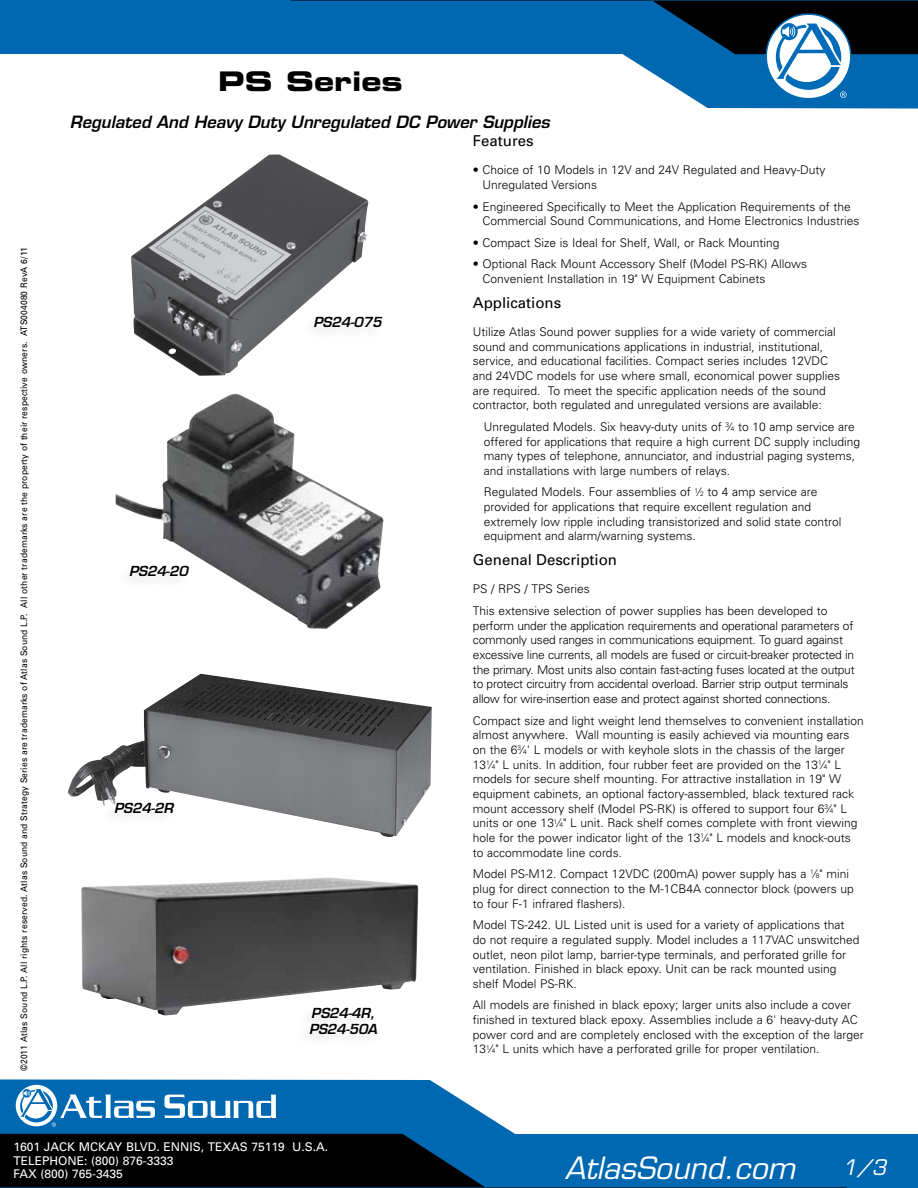
<style>
.page{position:relative;width:918px;height:1188px;background:#fff}
.page>*{position:absolute;margin:0;border:0;box-sizing:border-box;transform-origin:0 0}
.t1{font:italic 30px "Eurostile";color:#fff}
.t2{font:27px "Eurostile Bold Extended Two";color:#000}
.t3{font:italic 21px "Eurostile";color:#fff}
.t4{font:italic 600 16.5px "Eurostile";color:#000}
.t5{font:15px "Univers";color:#000}
.t6{font:italic 600 13.5px/16.2px "Eurostile";letter-spacing:-.015em;color:#000}
.t7{font:300 12px/14.7px "Univers";color:#000}
.t8{font:300 12px/14.7px "Univers";letter-spacing:-.02em;color:#000}
.t9{font:12px/13.5px "Univers";color:#fff}
.t10{font:9px "Univers";letter-spacing:.015em;color:#000;scale:.94 1}
.s1{font-size:6.6px}
</style>
<div class="page">
<svg style="left:0;top:1079px;width:918px;height:109px"></svg>
<svg style="left:0;top:1134px;width:847px;height:54px;background:#003053"></svg>
<svg style="left:0;top:0;width:918px;height:109px"></svg>
<svg style="left:164px;top:1095px;width:112px;height:23px"></svg>
<svg style="left:15px;top:1084px;width:43px;height:43px"></svg>
<div style="left:16px;top:1085px;width:41px;height:41px;background:#fff;border-radius:50%"></div>
<svg style="left:19px;top:1087px;width:136px;height:40px"></svg>
<svg style="left:291px;top:0;width:627px;height:98px"></svg>
<img style="left:131px;top:154px;width:238px;height:222px">
<img style="left:68px;top:674px;width:364px;height:163px">
<img style="left:81px;top:877px;width:337px;height:139px">
<img style="left:116px;top:394px;width:268px;height:235px">
<div style="left:300px;top:316px;width:82px;height:26px;background:#fcfcfc"></div>
<div style="left:116px;top:564px;width:73px;height:26px;background:#fcfcfc"></div>
<div style="left:296px;top:1006px;width:81px;height:42px;background:#fafafa"></div>
<div style="left:101px;top:802px;width:74px;height:26px;background:#fcfcfc"></div>
<p class="t10" style="left:19px;top:1071px;width:878px;rotate:-90deg">©2011 Atlas Sound L.P. All rights reserved. Atlas Sound and Strategy Series are trademarks of Atlas Sound L.P. All other trademarks are the property of their respective owners. ATS004080 RevA 6/11</p>
<h2 class="t2" style="left:218px;top:63px;width:186px">PS Series</h2>
<h3 class="t4" style="left:70px;top:112px;width:481px">Regulated And Heavy Duty Unregulated DC Power Supplies</h3>
<p class="t5" style="left:473px;top:132px;width:62px">Features</p>
<p class="t7" style="left:483px;top:163px;width:344px;text-indent:-10px">• Choice of 10 Models in 12V and 24V Regulated and Heavy-Duty<br>Unregulated Versions</p>
<p class="t7" style="left:483px;top:199px;width:378px;text-indent:-10px">• Engineered Specifically to Meet the Application Requirements of the<br>Commercial Sound Communications, and Home Electronics Industries</p>
<p class="t7" style="left:473px;top:235px;width:308px">• Compact Size is Ideal for Shelf, Wall, or Rack Mounting</p>
<p class="t7" style="left:483px;top:256px;width:326px;text-indent:-10px">• Optional Rack Mount Accessory Shelf (Model PS-RK) Allows<br>Convenient Installation in 19" W Equipment Cabinets</p>
<p class="t5" style="left:473px;top:294px;width:90px">Applications</p>
<p class="t7" style="left:473px;top:324px;width:369px">Utilize Atlas Sound power supplies for a wide variety of commercial sound and communications applications in industrial, institutional, service, and educational facilities. Compact series includes 12VDC and 24VDC models for use where small, economical power supplies are required. To meet the specific application needs of the sound contractor, both regulated and unregulated versions are available:</p>
<p class="t7" style="left:484px;top:419px;width:378px">Unregulated Models. Six heavy-duty units of <sup>3</sup>⁄<span class="s1">4</span> to 10 amp service are offered for applications that require a high current DC supply including many types of telephone, annunciator, and industrial paging systems, and installations with large numbers of relays.</p>
<p class="t7" style="left:484px;top:484px;width:359px">Regulated Models. Four assemblies of <sup>1</sup>⁄<span class="s1">2</span> to 4 amp service are provided for applications that require excellent regulation and extremely low ripple including transistorized and solid state control equipment and alarm/warning systems.</p>
<p class="t5" style="left:473px;top:551px;width:146px">Genenal Description</p>
<p class="t7" style="left:473px;top:578px;width:356px;line-height:21.5px">PS / RPS / TPS Series<br>This extensive selection of power supplies has been developed to</p>
<p class="t8" style="left:473px;top:618px;width:383px">perform under the application requirements and operational parameters of commonly used ranges in communications equipment. To guard against excessive line currents, all models are fused or circuit-breaker protected in the primary. Most units also contain fast-acting fuses located at the output to protect circuitry from accidental overload. Barrier strip output terminals allow for wire-insertion ease and protect against shorted connections.</p>
<p class="t7" style="left:473px;top:713px;width:393px">Compact size and light weight lend themselves to convenient installation almost anywhere. Wall mounting is easily achieved via mounting ears on the 6<sup>3</sup>⁄<span class="s1">4</span>' L models or with keyhole slots in the chassis of the larger 13<sup>1</sup>⁄<span class="s1">4</span>" L units. In addition, four rubber feet are provided on the 13<sup>1</sup>⁄<span class="s1">4</span>" L models for secure shelf mounting. For attractive installation in 19" W equipment cabinets, an optional factory-assembled, black textured rack mount accessory shelf (Model PS-RK) is offered to support four 6<sup>3</sup>⁄<span class="s1">4</span>" L units or one 13<sup>1</sup>⁄<span class="s1">4</span>" L unit. Rack shelf comes complete with front viewing hole for the power indicator light of the 13<sup>1</sup>⁄<span class="s1">4</span>" L models and knock-outs to accommodate line cords.</p>
<p class="t7" style="left:473px;top:866px;width:382px">Model PS-M12. Compact 12VDC (200mA) power supply has a <sup>1</sup>⁄<span class="s1">8</span>" mini plug for direct connection to the M-1CB4A connector block (powers up to four F-1 infrared flashers).</p>
<p class="t7" style="left:473px;top:917px;width:388px">Model TS-242. UL Listed unit is used for a variety of applications that do not require a regulated supply. Model includes a 117VAC unswitched outlet, neon pilot lamp, barrier-type terminals, and perforated grille for ventilation. Finished in black epoxy. Unit can be rack mounted using shelf Model PS-RK.</p>
<p class="t7" style="left:473px;top:997px;width:393px">All models are finished in black epoxy; larger units also include a cover finished in textured black epoxy. Assemblies include a 6' heavy-duty AC power cord and are completely enclosed with the exception of the larger 13<sup>1</sup>⁄<span class="s1">4</span>" L units which have a perforated grille for proper ventilation.</p>
<p class="t6" style="left:314px;top:314px;width:70px">PS24-075</p>
<p class="t6" style="left:129px;top:563px;width:60px">PS24-20</p>
<p class="t6" style="left:114px;top:800px;width:61px">PS24-2R</p>
<p class="t6" style="left:309px;top:1004px;width:70px">PS24-4R,<br>PS24-50A</p>
<p class="t9" style="left:14px;top:1140px;width:316px">1601 JACK MCKAY BLVD. ENNIS, TEXAS 75119 U.S.A.<br>TELEPHONE: (800) 876-3333<br>FAX (800) 765-3435</p>
<h1 class="t1" style="left:565px;top:1150px;width:232px">AtlasSound.com</h1>
<h3 class="t3" style="left:842px;top:1155px;width:46px">1/3</h3>
</div>
